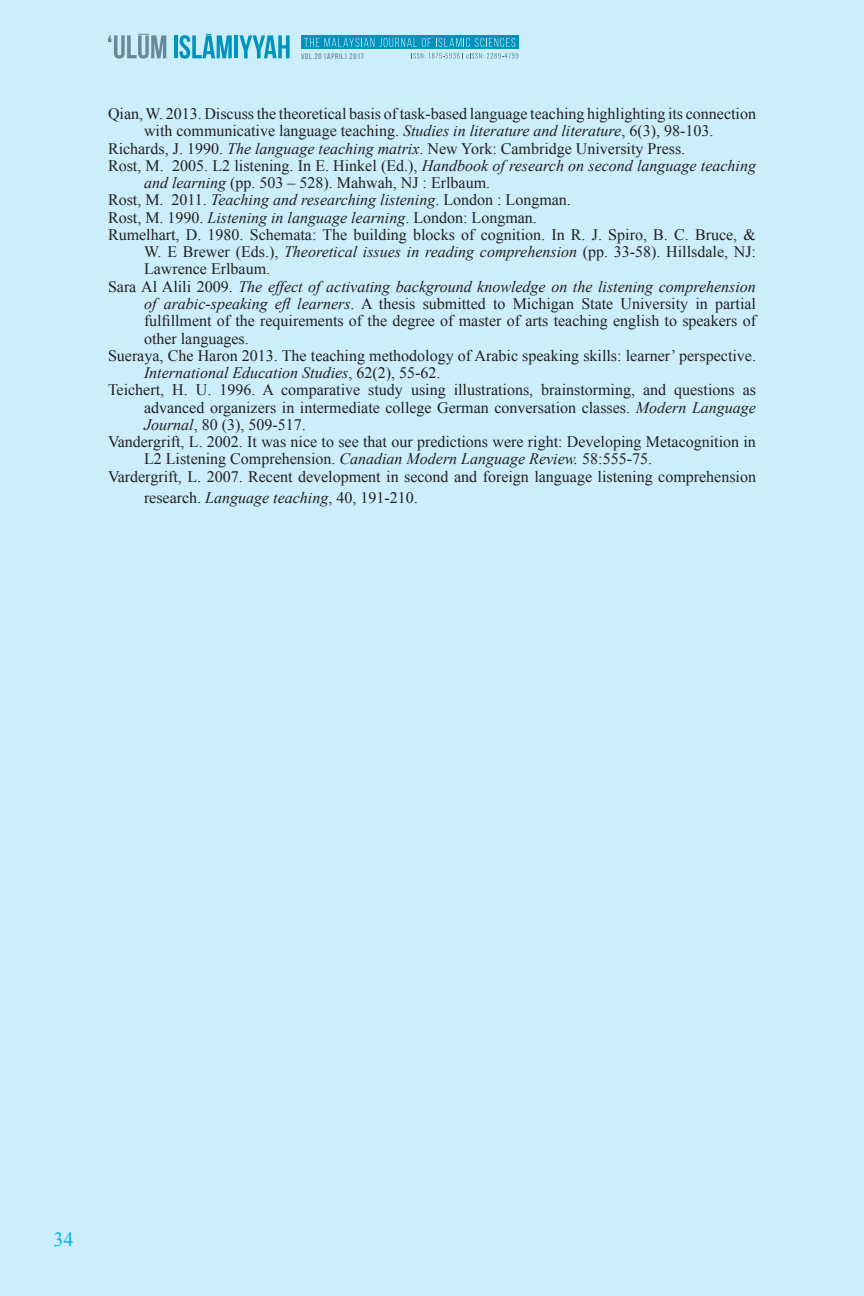
<style>
.page{position:relative;width:864px;height:1296px;background:#cceefb}
.page>*{position:absolute;margin:0;border:0;box-sizing:border-box;transform-origin:0 0}
.t1{font:20px "Times New Roman";color:#00aeef}
.t2{font:16px "Times New Roman";color:#231f20}
.t3{font:italic 16px "Times New Roman";color:#231f20}
.t4{font:8px "Bebas Neue";letter-spacing:.1em;color:#636366}
.s1{font-style:italic}
.s2{font-style:normal}
</style>
<div class="page">
<p class="t4" style="left:301px;top:52px;width:64px">Vol.20 (April) 2017</p>
<p class="t2" style="left:108px;top:105px;width:650px">Qian, W. 2013. Discuss the theoretical basis of task-based language teaching highlighting its connection</p>
<p class="t2" style="left:144px;top:122px;width:571px">with communicative language teaching. <span class="s1">Studies in literature and literature</span>, 6(3), 98-103.</p>
<p class="t2" style="left:108px;top:139px;width:579px">Richards, J. 1990. <span class="s1">The language teaching matrix</span>. New York: Cambridge University Press.</p>
<p class="t3" style="left:108px;top:157px;width:650px"><span class="s2">Rost, M. 2005. L2 listening. In E. Hinkel (Ed.),</span> Handbook of research on second language teaching</p>
<p class="t2" style="left:144px;top:174px;width:348px"><span class="s1">and learning</span> (pp. 503 – 528). Mahwah, NJ : Erlbaum.</p>
<p class="t3" style="left:108px;top:191px;width:464px"><span class="s2">Rost, M. 2011.</span> Teaching and researching listening<span class="s2">. London : Longman.</span></p>
<p class="t2" style="left:108px;top:208px;width:430px">Rost, M. 1990. <span class="s1">Listening in language learning</span>. London: Longman.</p>
<p class="t2" style="left:108px;top:226px;width:649px">Rumelhart, D. 1980. Schemata: The building blocks of cognition. In R. J. Spiro, B. C. Bruce, &amp;</p>
<p class="t2" style="left:144px;top:243px;width:614px">W. E Brewer (Eds.), <span class="s1">Theoretical issues in reading comprehension</span> (pp. 33-58). Hillsdale, NJ:</p>
<p class="t2" style="left:144px;top:260px;width:128px">Lawrence Erlbaum.</p>
<p class="t3" style="left:108px;top:277px;width:649px"><span class="s2">Sara Al Alili 2009.</span> The effect of activating background knowledge on the listening comprehension</p>
<p class="t2" style="left:144px;top:295px;width:614px"><span class="s1">of arabic-speaking efl learners</span>. A thesis submitted to Michigan State University in partial</p>
<p class="t2" style="left:144px;top:312px;width:614px">fulfillment of the requirements of the degree of master of arts teaching english to speakers of</p>
<p class="t2" style="left:144px;top:329px;width:106px">other languages.</p>
<p class="t2" style="left:108px;top:347px;width:650px">Sueraya, Che Haron 2013. The teaching methodology of Arabic speaking skills: learner’ perspective.</p>
<p class="t3" style="left:144px;top:364px;width:298px">International Education Studies<span class="s2">, 62(2), 55-62.</span></p>
<p class="t2" style="left:108px;top:381px;width:650px">Teichert, H. U. 1996. A comparative study using illustrations, brainstorming, and questions as</p>
<p class="t2" style="left:144px;top:398px;width:614px">advanced organizers in intermediate college German conversation classes. <span class="s1">Modern Language</span></p>
<p class="t2" style="left:144px;top:416px;width:163px"><span class="s1">Journal</span>, 80 (3), 509-517.</p>
<p class="t2" style="left:108px;top:433px;width:649px">Vandergrift, L. 2002. It was nice to see that our predictions were right: Developing Metacognition in</p>
<p class="t2" style="left:144px;top:450px;width:510px">L2 Listening Comprehension. <span class="s1">Canadian Modern Language Review.</span> 58:555-75.</p>
<p class="t2" style="left:108px;top:467px;width:650px">Vardergrift, L. 2007. Recent development in second and foreign language listening comprehension</p>
<p class="t2" style="left:144px;top:489px;width:275px">research. <span class="s1">Language teaching</span>, 40, 191-210.</p>
<p class="t1" style="left:53px;top:1228px;width:21px">34</p>
</div>
